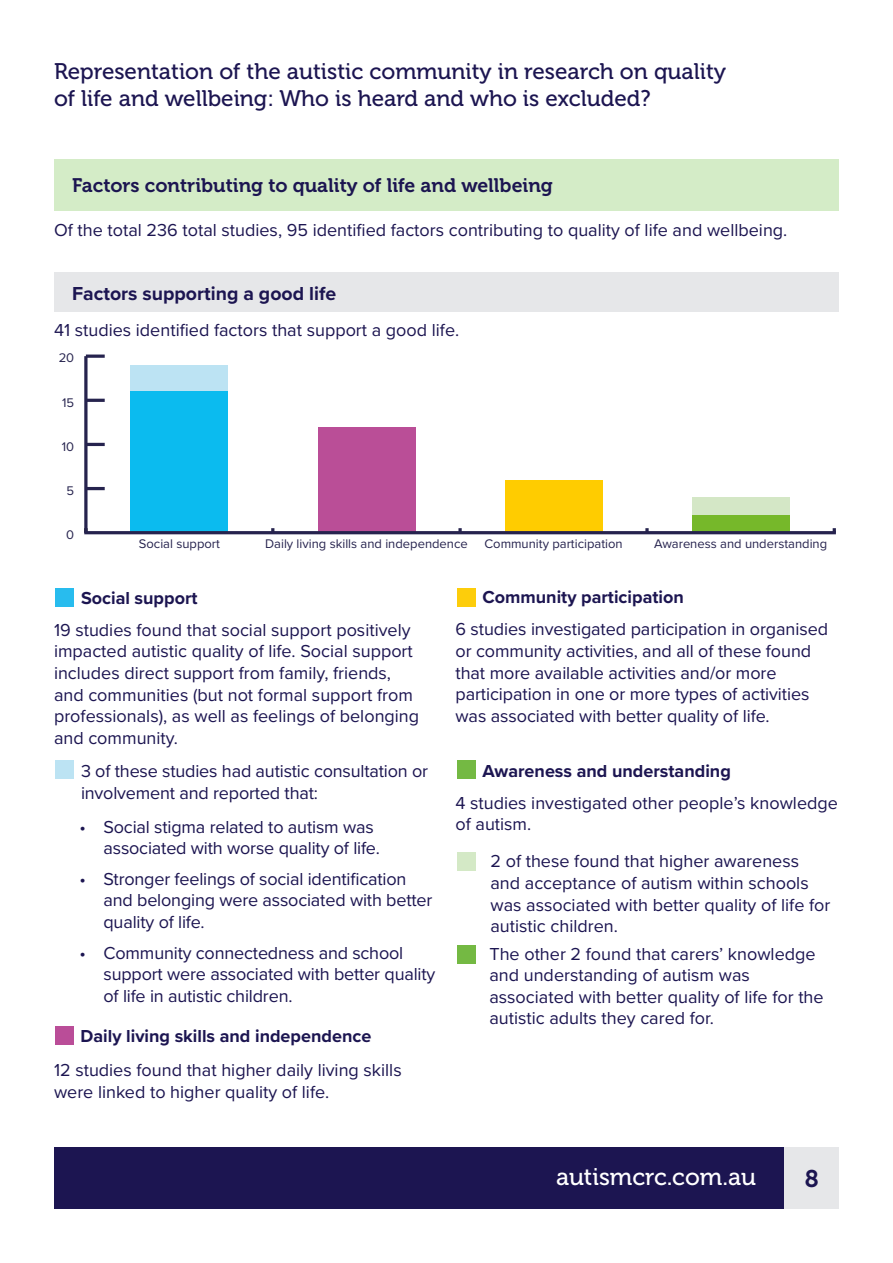
<style>
.page{position:relative;width:893px;height:1263px;background:#fff}
.page>*{position:absolute;margin:0;border:0;box-sizing:border-box;transform-origin:0 0}
.t1{font:24px "Museo 500";color:#fff}
.t2{font:24px "Museo 700";color:#1c1551}
.t3{font:22.5px/27px "Museo 500";color:#1c1551}
.H3_-_in_box{font:19.5px "Museo 700";color:#1c1551}
.H4_-_in_box{font:700 19.5px "Proxima Nova";color:#1c1551}
.Body{font:18px/21.6px "Proxima Nova";color:#1c1551}
.t4{font:700 18px "Proxima Nova";color:#1c1551}
.t5{font:13.05px "Proxima Nova";color:#26234e}
</style>
<div class="page">
<div style="left:54px;top:1148px;width:785px;height:61px;background:#1c1551"></div>
<div style="left:785px;top:1148px;width:54px;height:61px;background:#e6e7e9"></div>
<div style="left:54px;top:159px;width:785px;height:51px;background:#d4ecc7"></div>
<div style="left:54px;top:272px;width:785px;height:40px;background:#e6e7e9"></div>
<svg style="left:458px;top:528px;width:4px;height:3px"></svg>
<svg style="left:645px;top:528px;width:4px;height:3px"></svg>
<svg style="left:84px;top:356px;width:4px;height:175px"></svg>
<hr style="left:86px;top:487px;width:19px;height:3px;background:#26234e">
<hr style="left:86px;top:443px;width:19px;height:3px;background:#26234e">
<hr style="left:86px;top:399px;width:19px;height:3px;background:#26234e">
<svg style="left:86px;top:354px;width:19px;height:4px"></svg>
<div style="left:131px;top:365px;width:97px;height:26px;background:#bce3f3"></div>
<div style="left:692px;top:497px;width:97px;height:18px;background:#d4e7c6"></div>
<div style="left:131px;top:391px;width:97px;height:142px;background:#0bbbef"></div>
<div style="left:318px;top:427px;width:97px;height:106px;background:#ba4e97"></div>
<div style="left:505px;top:480px;width:97px;height:53px;background:#fc0"></div>
<div style="left:692px;top:515px;width:97px;height:18px;background:#76b82a"></div>
<hr style="left:84px;top:531px;width:752px;height:3px;background:#26234e">
<div style="left:56px;top:589px;width:18px;height:18px;background:#28bcee"></div>
<div style="left:56px;top:760px;width:18px;height:18px;background:#bce3f3"></div>
<div style="left:55px;top:1027px;width:18px;height:18px;background:#ba4d98"></div>
<div style="left:457px;top:588px;width:18px;height:18px;background:#fdcd0b"></div>
<div style="left:457px;top:760px;width:18px;height:18px;background:#74b943"></div>
<div style="left:457px;top:945px;width:18px;height:18px;background:#74b943"></div>
<div style="left:457px;top:852px;width:18px;height:18px;background:#d4e9c6"></div>
<p class="t3" style="left:54px;top:58px;width:673px">Representation of the autistic community in research on quality of life and wellbeing: Who is heard and who is excluded?</p>
<h3 class="H3_-_in_box" style="left:72px;top:174px;width:482px">Factors contributing to quality of life and wellbeing</h3>
<p class="Body" style="left:54px;top:219px;width:735px">Of the total 236 total studies, 95 identified factors contributing to quality of life and wellbeing.</p>
<h4 class="H4_-_in_box" style="left:72px;top:279px;width:266px">Factors supporting a good life</h4>
<p class="Body" style="left:54px;top:319px;width:407px">41 studies identified factors that support a good life.</p>
<p class="t5" style="left:59px;top:348px;width:17px">20</p>
<p class="t5" style="left:62px;top:392px;width:14px">15</p>
<p class="t5" style="left:62px;top:437px;width:14px">10</p>
<p class="t5" style="left:67px;top:481px;width:9px">5</p>
<p class="t5" style="left:66px;top:525px;width:9px">0</p>
<p class="t5" style="left:139px;top:534px;width:83px">Social support</p>
<p class="t5" style="left:265px;top:534px;width:204px">Daily living skills and independence</p>
<p class="t5" style="left:484px;top:534px;width:140px">Community participation</p>
<p class="t5" style="left:654px;top:534px;width:175px">Awareness and understanding</p>
<h5 class="t4" style="left:81px;top:584px;width:118px">Social support</h5>
<p class="Body" style="left:54px;top:618px;width:367px">19 studies found that social support positively impacted autistic quality of life. Social support includes direct support from family, friends, and communities (but not formal support from professionals), as well as feelings of belonging and community.</p>
<p class="Body" style="left:81px;top:760px;width:349px">3 of these studies had autistic consultation or involvement and reported that:</p>
<p class="Body" style="left:104px;top:815px;width:278px;text-indent:-24px">• Social stigma related to autism was associated with worse quality of life.</p>
<p class="Body" style="left:104px;top:867px;width:330px;text-indent:-24px">• Stronger feelings of social identification and belonging were associated with better quality of life.</p>
<p class="Body" style="left:104px;top:941px;width:333px;text-indent:-24px">• Community connectedness and school support were associated with better quality of life in autistic children.</p>
<h5 class="t4" style="left:81px;top:1023px;width:292px">Daily living skills and independence</h5>
<p class="Body" style="left:54px;top:1059px;width:349px">12 studies found that higher daily living skills were linked to higher quality of life.</p>
<h5 class="t4" style="left:482px;top:584px;width:203px">Community participation</h5>
<p class="Body" style="left:455px;top:618px;width:374px">6 studies investigated participation in organised or community activities, and all of these found that more available activities and/or more participation in one or more types of activities was associated with better quality of life.</p>
<h5 class="t4" style="left:482px;top:757px;width:250px">Awareness and understanding</h5>
<p class="Body" style="left:455px;top:791px;width:384px">4 studies investigated other people’s knowledge of autism.</p>
<p class="Body" style="left:490px;top:850px;width:341px">2 of these found that higher awareness and acceptance of autism within schools was associated with better quality of life for autistic children.</p>
<p class="Body" style="left:489px;top:942px;width:336px">The other 2 found that carers’ knowledge and understanding of autism was associated with better quality of life for the autistic adults they cared for.</p>
<h1 class="t1" style="left:556px;top:1163px;width:202px">autismcrc.com.au</h1>
<h1 class="t2" style="left:805px;top:1166px;width:15px">8</h1>
</div>
